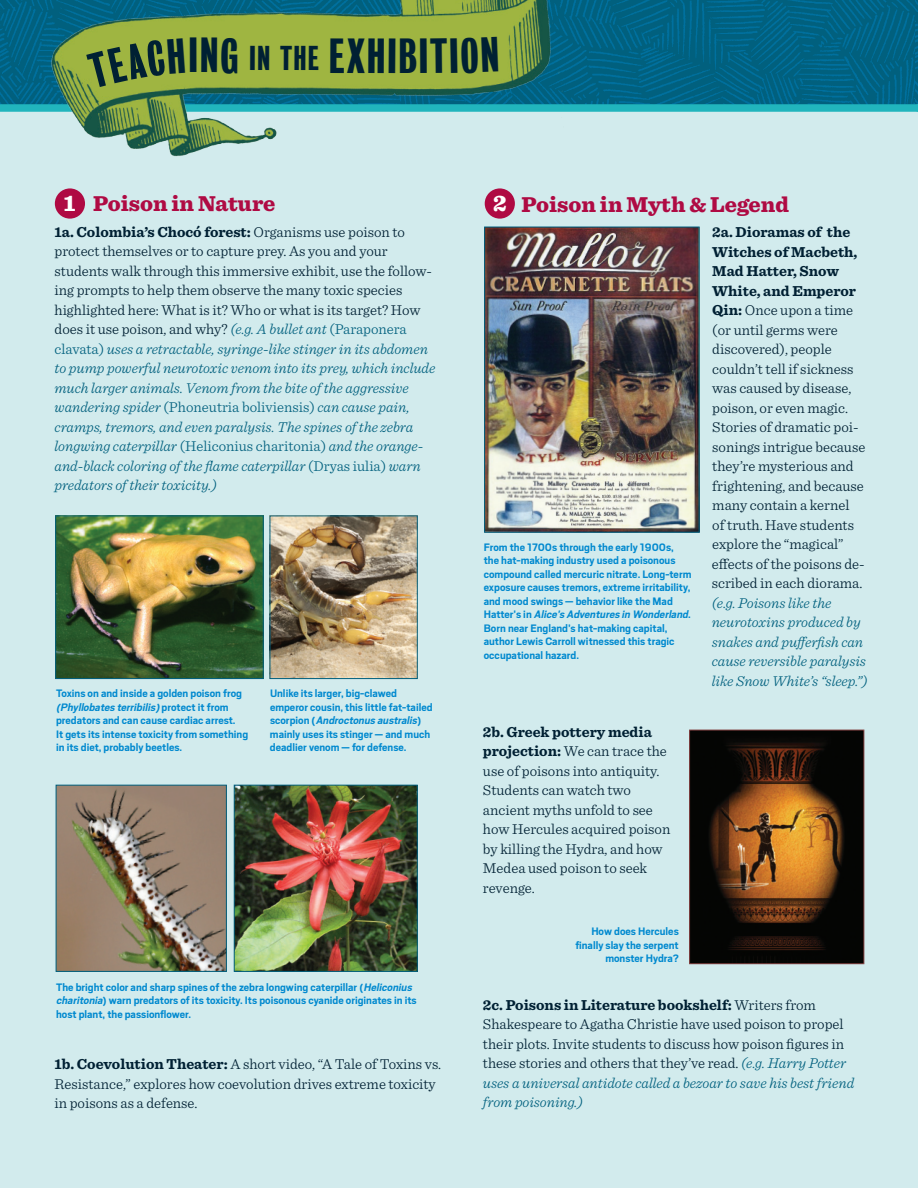
<style>
.page{position:relative;width:918px;height:1188px;background:#fff}
.page>*{position:absolute;margin:0;border:0;box-sizing:border-box;transform-origin:0 0}
.t1{font:45px "Bureau Grotesque One Five";letter-spacing:.035em;color:#002033}
.t2{font:900 23.7px "Sentinel";color:#fff}
.t3{font:900 22.5px "Sentinel";color:#af0a43}
.t4{font:300 15px/19.5px "Sentinel";color:#002033}
.t5{font:italic 300 15px/19.5px "Sentinel";color:#01607e}
.t6{font:700 12px/13.5px "Scout";color:#0089cf}
.s1{font-size:31.5px}
.s2{font-weight:700;font-style:normal;color:#002033}
.s3{font-style:normal;color:#002033}
.s4{font-style:normal}
.s5{font-weight:700}
.s6{font-style:italic}
.s7{font-style:italic;color:#01607e}
</style>
<div class="page">
<div style="left:0;top:105px;width:918px;height:1083px;background:#d2ebed"></div>
<img style="left:0;top:0;width:916px;height:104px">
<img style="left:916px;top:0;width:2px;height:104px">
<div style="left:0;top:104px;width:918px;height:8px;background:#21b5bd"></div>
<img style="left:44px;top:0;width:608px;height:157px">
<img style="left:57px;top:518px;width:205px;height:159px">
<div style="left:55px;top:516px;width:209px;height:163px;border:1px solid #01607e"></div>
<img style="left:236px;top:787px;width:180px;height:183px">
<div style="left:234px;top:785px;width:184px;height:187px;border:1px solid #01607e"></div>
<img style="left:272px;top:518px;width:144px;height:159px">
<div style="left:270px;top:516px;width:148px;height:163px;border:1px solid #01607e"></div>
<img style="left:58px;top:787px;width:167px;height:183px">
<div style="left:56px;top:785px;width:171px;height:187px;border:1px solid #01607e"></div>
<img style="left:486px;top:229px;width:212px;height:302px">
<div style="left:484px;top:227px;width:216px;height:306px;border:1px solid #01607e"></div>
<img style="left:691px;top:732px;width:171px;height:230px">
<div style="left:689px;top:730px;width:175px;height:234px;border:1px solid #824242"></div>
<div style="left:55px;top:188px;width:30px;height:31px;background:#af0a43;border-radius:50%"></div>
<div style="left:485px;top:188px;width:30px;height:31px;background:#af0a43;border-radius:50%"></div>
<div style="left:86px;top:38px;width:99px;height:50px;background:#9fb541"></div>
<svg style="left:389px;top:39px;width:7px;height:34px"></svg>
<div style="left:430px;top:37px;width:68px;height:36px;background:#9fb541"></div>
<h1 class="t1" style="left:189px;top:31px;width:242px">ING <span class="s1">IN THE</span> EXH BI</h1>
<h3 class="t3" style="left:93px;top:186px;width:184px">Poison in Nature</h3>
<p class="t5" style="left:55px;top:221px;width:382px"><span class="s2">1a. Colombia’s Chocó forest:</span> <span class="s3">Organisms use poison to protect themselves or to capture prey. As you and your students walk through this immersive exhibit, use the follow&shy;ing prompts to help them observe the many toxic species highlighted here: What is it? Who or what is its target? How does it use poison, and why?</span> (e.g. A bullet ant <span class="s4">(Paraponera clavata)</span> uses a retractable, syringe-like stinger in its abdomen to pump powerful neurotoxic venom into its prey, which include much larger animals. Venom from the bite of the aggressive wandering spider <span class="s4">(Phoneutria boliviensis)</span> can cause pain, cramps, tremors, and even paralysis. The spines of the zebra longwing caterpillar <span class="s4">(Heliconius charitonia)</span> and the orange&shy;and-black coloring of the flame caterpillar <span class="s4">(Dryas iulia)</span> warn predators of their toxicity.)</p>
<h2 class="t2" style="left:64px;top:184px;width:13px">1</h2>
<h2 class="t2" style="left:493px;top:184px;width:15px">2</h2>
<h3 class="t3" style="left:521px;top:186px;width:269px">Poison in Myth &amp; Legend</h3>
<p class="t4" style="left:712px;top:222px;width:155px"><span class="s5">2a. Dioramas of the<br>Witches of Macbeth,<br>Mad Hatter, Snow<br>White, and Emperor<br>Qin:</span> Once upon a time (or until germs were discovered), people couldn’t tell if sickness was caused by disease, poison, or even magic.<br>Stories of dramatic poi&shy;sonings intrigue because they’re mysterious and frightening, and because many contain a kernel<br>of truth. Have students explore the “magical” effects of the poisons de&shy;scribed in each diorama.</p>
<p class="t5" style="left:712px;top:592px;width:157px">(e.g. Poisons like the neurotoxins produced by snakes and pufferfish can cause reversible paralysis like Snow White’s “sleep.”)</p>
<p class="t4" style="left:483px;top:721px;width:189px"><span class="s5">2b. Greek pottery media projection:</span> We can trace the use of poisons into antiquity.<br>Students can watch two ancient myths unfold to see how Hercules acquired poison by killing the Hydra, and how<br>Medea used poison to seek revenge.</p>
<p class="t6" style="left:484px;top:540px;width:209px">From the 1700s through the early 1900s, the hat-making industry used a poisonous compound called mercuric nitrate. Long-term exposure causes tremors, extreme irritability, and mood swings — behavior like the Mad<br>H a t t e r ’ s i n <span class="s6">Alice’sAdventuresin Wonderland</span>.<br>Born near England’s hat-making capital, author Lewis Carroll witnessed this tragic occupational hazard.</p>
<p class="t6" style="left:56px;top:686px;width:194px">Toxins on and inside a golden poison frog <span class="s6">(Phyllobatesterribilis)</span>p r o t e c t i t f r o m predators and can cause cardiac arrest.<br>It gets its intense toxicity from something in its diet, probably beetles.</p>
<p class="t6" style="left:270px;top:686px;width:164px">Unlike its larger, big-clawed emperor cousin, this little fat-tailed s c o r p i o n ( <span class="s6">Androctonusaustralis</span>) mainly uses its stinger — and much deadlier venom — for defense.</p>
<p class="t6" style="left:56px;top:979px;width:362px">The bright color and sharp spines of the zebra longwing caterpillar (<span class="s6">Heliconius charitonia</span>) warn predators of its toxicity. Its poisonous cyanide originates in its host plant, the passionflower.</p>
<p class="t4" style="left:55px;top:1054px;width:388px"><span class="s5">1b. Coevolution Theater:</span> A short video, “A Tale of Toxins vs.<br>Resistance,” explores how coevolution drives extreme toxicity in poisons as a defense.</p>
<p class="t6" style="left:575px;top:924px;width:105px;text-align:right">How does Hercules finally slay the serpent monster Hydra?</p>
<p class="t4" style="left:483px;top:994px;width:373px"><span class="s5">2c. Poisons in Literature bookshelf:</span> Writers from Shakespeare to Agatha Christie have used poison to propel their plots. Invite students to discuss how poison figures in these stories and others that they’ve read. <span class="s7">(e.g. Harry Potter uses a universal antidote called a bezoar to save his best friend from poisoning.)</span></p>
</div>
